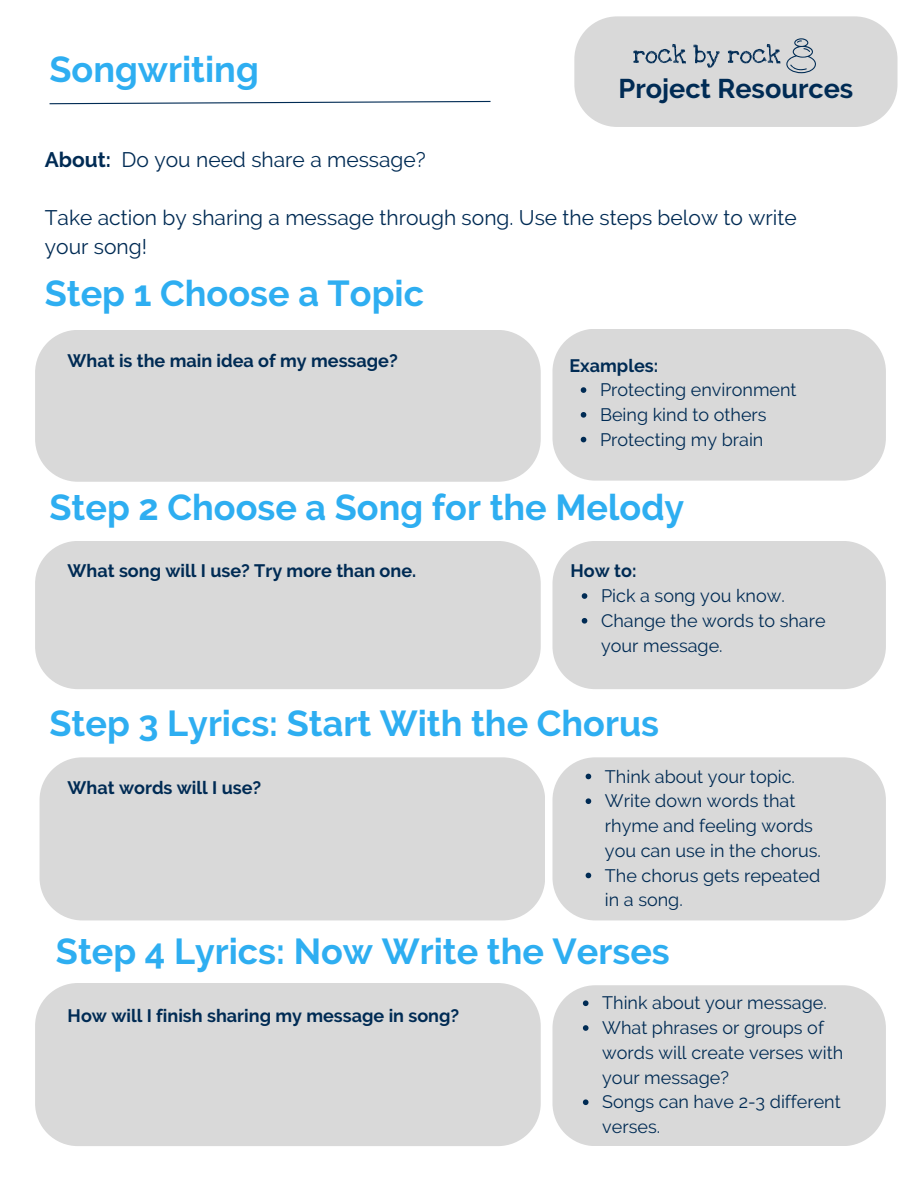
<style>
.page{position:relative;width:918px;height:1188px;background:#fff}
.page>*{position:absolute;margin:0;border:0;box-sizing:border-box;transform-origin:0 0}
.t1{font:700 36px "Raleway";color:#2eaef1}
.t2{font:700 27px "Raleway";color:#002b54}
.t3{font:21px/29.2px "Raleway";color:#002b54}
.t4{font:18px/24.8px "Raleway";color:#002b54}
.t5{font:700 18px "Raleway";color:#002b54}
.s1{font-weight:700}
</style>
<div class="page">
<svg style="left:49px;top:100px;width:442px;height:5px"></svg>
<svg style="left:574px;top:16px;width:323px;height:111px;background:#d5d6d7"></svg>
<div style="left:35px;top:330px;width:506px;height:152px;background:#d9d9d9"></div>
<div style="left:552px;top:329px;width:334px;height:152px;background:#d9d9d9"></div>
<svg style="left:581px;top:387px;width:5px;height:6px"></svg>
<svg style="left:581px;top:412px;width:5px;height:6px"></svg>
<svg style="left:581px;top:437px;width:5px;height:5px"></svg>
<div style="left:35px;top:541px;width:506px;height:148px;background:#d9d9d9"></div>
<div style="left:552px;top:541px;width:334px;height:148px;background:#d9d9d9"></div>
<svg style="left:582px;top:593px;width:5px;height:6px"></svg>
<svg style="left:582px;top:618px;width:5px;height:6px"></svg>
<div style="left:40px;top:757px;width:505px;height:163px;background:#d9d9d9"></div>
<div style="left:552px;top:757px;width:334px;height:163px;background:#d9d9d9"></div>
<svg style="left:586px;top:774px;width:5px;height:5px"></svg>
<svg style="left:586px;top:798px;width:5px;height:6px"></svg>
<svg style="left:586px;top:873px;width:5px;height:5px"></svg>
<div style="left:35px;top:983px;width:506px;height:163px;background:#d9d9d9"></div>
<div style="left:552px;top:985px;width:334px;height:161px;background:#d9d9d9"></div>
<svg style="left:583px;top:1000px;width:6px;height:6px"></svg>
<svg style="left:583px;top:1025px;width:6px;height:6px"></svg>
<svg style="left:583px;top:1099px;width:6px;height:6px"></svg>
<h2 class="t1" style="left:50px;top:48px;width:211px">Songwriting</h2>
<p class="t2" style="left:619px;top:73px;width:236px">Project Resources</p>
<h1 class="t3" style="left:45px;top:145px;width:383px"><span class="s1">About:</span> Do you need share a message?</h1>
<h3 class="t3" style="left:45px;top:203px;width:753px">Take action by sharing a message through song. Use the steps below to write your song!</h3>
<h3 class="t1" style="left:45px;top:273px;width:381px">Step 1 Choose a Topic</h3>
<p class="t5" style="left:68px;top:350px;width:332px">What is the main idea of my message?</p>
<h1 class="t5" style="left:569px;top:355px;width:90px">Examples:</h1>
<h4 class="t4" style="left:600px;top:378px;width:198px">Protecting environment</h4>
<h4 class="t4" style="left:600px;top:402px;width:168px">Being kind to others</h4>
<p class="t4" style="left:600px;top:427px;width:165px">Protecting my brain</p>
<p class="t1" style="left:50px;top:486px;width:636px">Step 2 Choose a Song for the Melody</p>
<h1 class="t5" style="left:570px;top:561px;width:68px">How to:</h1>
<h4 class="t4" style="left:601px;top:583px;width:185px">Pick a song you know.</h4>
<h4 class="t4" style="left:601px;top:608px;width:226px">Change the words to share your message.</h4>
<p class="t5" style="left:68px;top:560px;width:350px">What song will I use? Try more than one.</p>
<p class="t1" style="left:50px;top:702px;width:611px">Step 3 Lyrics: Start With the Chorus</p>
<h1 class="t4" style="left:605px;top:764px;width:192px">Think about your topic.</h1>
<h4 class="t4" style="left:605px;top:789px;width:218px">Write down words that rhyme and feeling words you can use in the chorus.</h4>
<p class="t4" style="left:605px;top:863px;width:217px">The chorus gets repeated in a song.</p>
<p class="t5" style="left:68px;top:777px;width:195px">What words will I use?</p>
<p class="t1" style="left:56px;top:930px;width:615px">Step 4 Lyrics: Now Write the Verses</p>
<h1 class="t5" style="left:68px;top:1005px;width:393px">How will I finish sharing my message in song?</h1>
<h4 class="t4" style="left:602px;top:991px;width:226px">Think about your message.</h4>
<p class="t4" style="left:602px;top:1015px;width:243px">What phrases or groups of words will create verses with your message?</p>
<p class="t4" style="left:602px;top:1090px;width:240px">Songs can have 2-3 different verses.</p>
</div>
